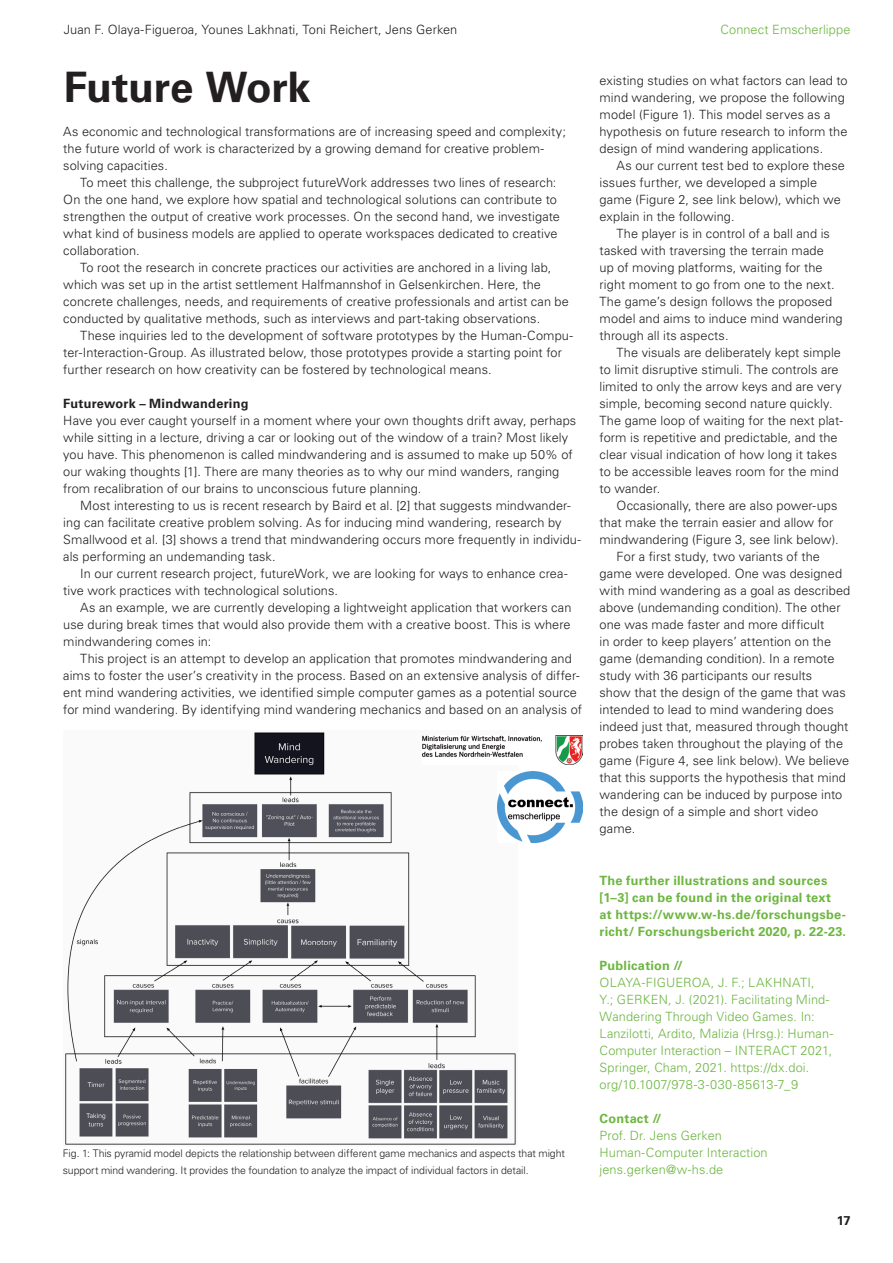
<style>
.page{position:relative;width:893px;height:1263px;background:#fff}
.page>*{position:absolute;margin:0;border:0;box-sizing:border-box;transform-origin:0 0}
.Überschrift{font:700 42px "Univers LT Std";letter-spacing:-.005em;color:#231f20}
.Fließtext{font:300 12.75px/17px "Univers LT Std";letter-spacing:.005em;color:#231f20}
._7_grün{font:300 12.75px/17px "Univers LT Std";letter-spacing:.01em;color:#6cb640}
._7_grün-2{font:700 12.75px/17px "Univers LT Std";letter-spacing:.02em;color:#6cb640}
._7_grün-3{font:300 12.75px "Univers LT Std";letter-spacing:.005em;color:#231f20}
.FließtextBOLD{font:700 12.75px "Univers LT Std";letter-spacing:.02em;color:#231f20}
.Kopfzeile_re_außen{font:300 12.75px "Univers LT Std";letter-spacing:.005em;color:#6cb640}
.Infotext_fett_grün{font:700 12.75px "Univers LT Std";letter-spacing:.02em;color:#6cb640}
._7_grün_bold{font:700 12.75px "Univers LT Std";letter-spacing:.02em;color:#6cb640}
.Bildunterschrift{font:300 10.5px/17px "Univers LT Std";letter-spacing:-.005em;color:#231f20}
</style>
<div class="page">
<img style="left:65px;top:732px;width:451px;height:413px">
<img style="left:422px;top:735px;width:161px;height:29px">
<img style="left:497px;top:771px;width:86px;height:72px">
<p class="_7_grün-3" style="left:64px;top:22px;width:395px">Juan F. Olaya-Figueroa, Younes Lakhnati, Toni Reichert, Jens Gerken</p>
<p class="Überschrift" style="left:64px;top:63px;width:249px">Future Work</p>
<p class="Fließtext" style="left:63px;top:123px;width:504px">As economic and technological transformations are of increasing speed and complexity; the future world of work is characterized by a growing demand for creative problem&shy;solving capacities.</p>
<p class="Fließtext" style="left:80px;top:174px;width:478px">To meet this challenge, the subproject futureWork addresses two lines of research:</p>
<p class="Fließtext" style="left:63px;top:191px;width:498px">On the one hand, we explore how spatial and technological solutions can contribute to strengthen the output of creative work processes. On the second hand, we investigate what kind of business models are applied to operate workspaces dedicated to creative collaboration.</p>
<p class="Fließtext" style="left:63px;top:259px;width:507px;text-indent:17px">To root the research in concrete practices our activities are anchored in a living lab, which was set up in the artist settlement Halfmannshof in Gelsenkirchen. Here, the concrete challenges, needs, and requirements of creative professionals and artist can be conducted by qualitative methods, such as interviews and part-taking observations.</p>
<p class="Fließtext" style="left:63px;top:327px;width:511px;text-indent:17px">These inquiries led to the development of software prototypes by the Human-Compu&shy;ter-Interaction-Group. As illustrated below, those prototypes provide a starting point for further research on how creativity can be fostered by technological means.</p>
<p class="FließtextBOLD" style="left:63px;top:396px;width:187px">Futurework – Mindwandering</p>
<p class="Fließtext" style="left:63px;top:412px;width:514px">Have you ever caught yourself in a moment where your own thoughts drift away, perhaps while sitting in a lecture, driving a car or looking out of the window of a train? Most likely you have. This phenomenon is called mindwandering and is assumed to make up 50% of our waking thoughts [1]. There are many theories as to why our mind wanders, ranging from recalibration of our brains to unconscious future planning.</p>
<p class="Fließtext" style="left:63px;top:497px;width:519px;text-indent:17px">Most interesting to us is recent research by Baird et al. [2] that suggests mindwander&shy;ing can facilitate creative problem solving. As for inducing mind wandering, research by Smallwood et al. [3] shows a trend that mindwandering occurs more frequently in individu&shy;als performing an undemanding task.</p>
<p class="Fließtext" style="left:63px;top:565px;width:505px;text-indent:17px">In our current research project, futureWork, we are looking for ways to enhance crea&shy;tive work practices with technological solutions.</p>
<p class="Fließtext" style="left:63px;top:599px;width:510px;text-align:justify;text-indent:17px">As an example, we are currently developing a lightweight application that workers can use during break times that would also provide them with a creative boost. This is where mindwandering comes in:</p>
<p class="Fließtext" style="left:63px;top:650px;width:520px;text-align:center">This project is an attempt to develop an application that promotes mindwandering and aims to foster the user’s creativity in the process. Based on an extensive analysis of differ&shy;ent mind wandering activities, we identified simple computer games as a potential source for mind wandering. By identifying mind wandering mechanics and based on an analysis of</p>
<p class="Bildunterschrift" style="left:63px;top:1144px;width:504px">Fig. 1: This pyramid model depicts the relationship between different game mechanics and aspects that might support mind wandering. It provides the foundation to analyze the impact of individual factors in detail.</p>
<p class="Kopfzeile_re_außen" style="left:720px;top:22px;width:132px">Connect Emscherlippe</p>
<p class="Fließtext" style="left:600px;top:72px;width:250px">existing studies on what factors can lead to mind wandering, we propose the following model (Figure 1). This model serves as a hypothesis on future research to inform the design of mind wandering applications.</p>
<p class="Fließtext" style="left:600px;top:157px;width:247px;text-indent:17px">As our current test bed to explore these issues further, we developed a simple game (Figure 2, see link below), which we explain in the following.</p>
<p class="Fließtext" style="left:600px;top:225px;width:245px;text-indent:17px">The player is in control of a ball and is tasked with traversing the terrain made<br>up of moving platforms, waiting for the right moment to go from one to the next.<br>The game’s design follows the proposed model and aims to induce mind wandering through all its aspects.</p>
<p class="Fließtext" style="left:600px;top:344px;width:245px;text-indent:17px">The visuals are deliberately kept simple to limit disruptive stimuli. The controls are limited to only the arrow keys and are very simple, becoming second nature quickly.<br>The game loop of waiting for the next plat&shy;form is repetitive and predictable, and the clear visual indication of how long it takes to be accessible leaves room for the mind to wander.</p>
<p class="Fließtext" style="left:600px;top:497px;width:240px;text-indent:17px">Occasionally, there are also power-ups that make the terrain easier and allow for mindwandering (Figure 3, see link below).</p>
<p class="Fließtext" style="left:600px;top:548px;width:252px;text-indent:17px">For a first study, two variants of the game were developed. One was designed with mind wandering as a goal as described above (undemanding condition). The other one was made faster and more difficult<br>in order to keep players’ attention on the game (demanding condition). In a remote study with 36 participants our results<br>show that the design of the game that was intended to lead to mind wandering does indeed just that, measured through thought probes taken throughout the playing of the game (Figure 4, see link below). We believe that this supports the hypothesis that mind wandering can be induced by purpose into the design of a simple and short video game.</p>
<p class="_7_grün-2" style="left:600px;top:872px;width:248px">The further illustrations and sources [1–3] can be found in the original text at https://www.w-hs.de/forschungsbe&shy;richt/ Forschungsbericht 2020, p. 22-23.</p>
<p class="Infotext_fett_grün" style="left:600px;top:957px;width:85px">Publication //</p>
<p class="_7_grün" style="left:600px;top:973px;width:235px">OLAYA-FIGUEROA, J. F.; LAKHNATI,<br>Y.; GERKEN, J. (2021). Facilitating Mind-Wandering Through Video Games. In:<br>Lanzilotti, Ardito, Malizia (Hrsg.): Human-Computer Interaction – INTERACT 2021, Springer, Cham, 2021. https://dx.doi. org/10.1007/978-3-030-85613-7_9</p>
<p class="_7_grün_bold" style="left:600px;top:1111px;width:63px">Contact //</p>
<p class="_7_grün" style="left:600px;top:1127px;width:124px">Prof. Dr. Jens Gerken</p>
<p class="_7_grün" style="left:600px;top:1144px;width:170px">Human-Computer Interaction</p>
<p class="_7_grün" style="left:600px;top:1161px;width:125px">jens.gerken@w-hs.de</p>
<p class="FließtextBOLD" style="left:837px;top:1213px;width:15px">17</p>
</div>
